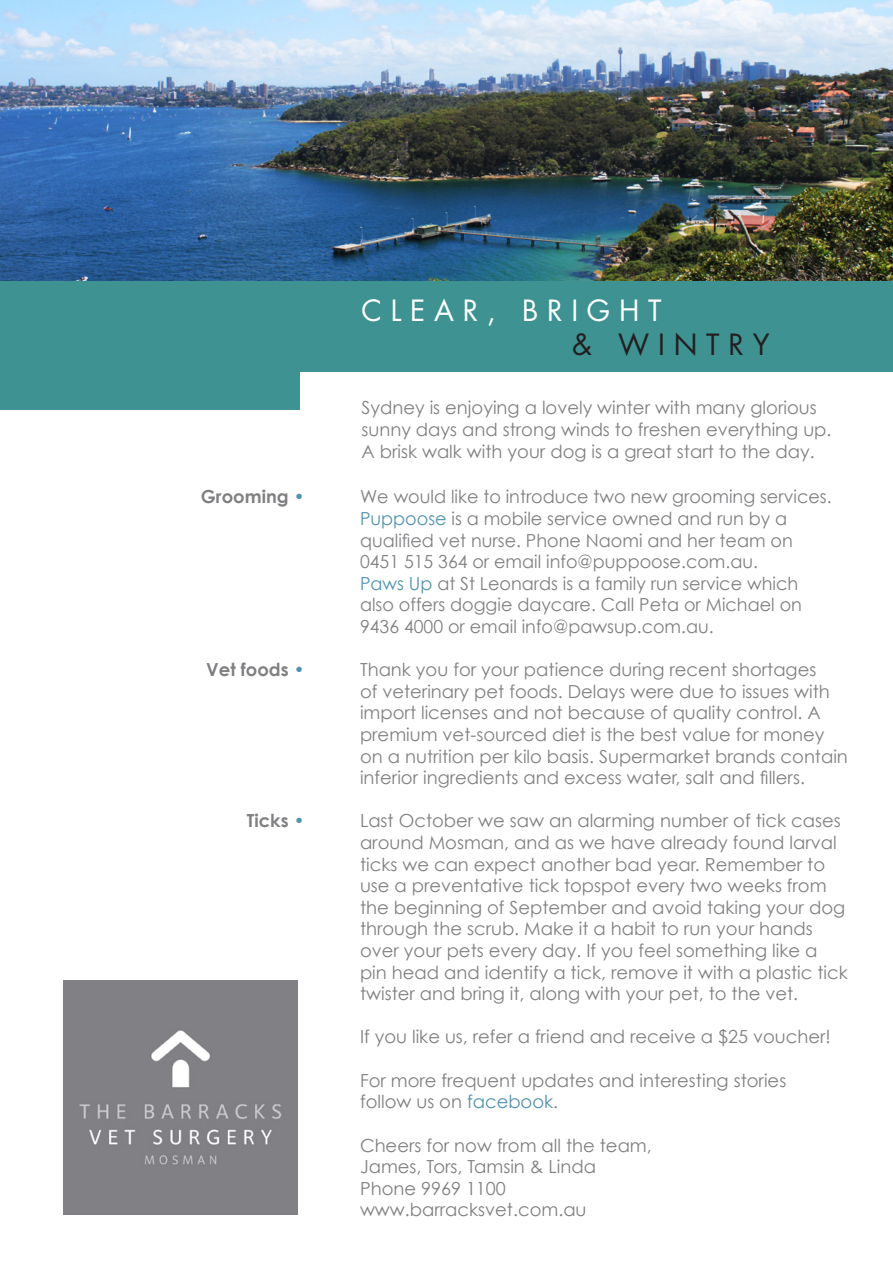
<style>
.page{position:relative;width:893px;height:1263px;background:#fff}
.page>*{position:absolute;margin:0;border:0;box-sizing:border-box;transform-origin:0 0}
.t1{font:28.5px "Futura";color:#fff}
.t2{font:28.5px "Futura";color:#231f20}
.t3{font:18px/21.6px "Century Gothic";color:#808083}
.t4{font:700 18px "Century Gothic";color:#808083}
.s1{color:#5093ae}
</style>
<div class="page">
<div style="left:0;top:276px;width:299px;height:133px;background:#3e9292"></div>
<img style="left:0;top:0;width:893px;height:281px">
<div style="left:0;top:281px;width:893px;height:91px;background:#3e9292"></div>
<div style="left:63px;top:981px;width:234px;height:234px;background:#818085"></div>
<h1 class="t1" style="left:361px;top:291px;width:302px">C L E A R , B R I G H T</h1>
<h1 class="t2" style="left:572px;top:325px;width:199px">&amp; W I N T R Y</h1>
<p class="t3" style="left:361px;top:397px;width:472px">Sydney is enjoying a lovely winter with many glorious sunny days and strong winds to freshen everything up.<br>A brisk walk with your dog is a great start to the day.</p>
<p class="t4" style="left:201px;top:485px;width:105px">Grooming <span class="s1">•</span></p>
<p class="t3" style="left:360px;top:486px;width:473px">We would like to introduce two new grooming services.<br><span class="s1">Puppoose</span> is a mobile service owned and run by a qualified vet nurse. Phone Naomi and her team on 0451 515 364 or email info@puppoose.com.au.<br><span class="s1">Paws Up</span> at St Leonards is a family run service which also offers doggie daycare. Call Peta or Michael on 9436 4000 or email info@pawsup.com.au.</p>
<p class="t4" style="left:206px;top:658px;width:100px">Vet foods <span class="s1">•</span></p>
<p class="t3" style="left:360px;top:659px;width:489px">Thank you for your patience during recent shortages<br>of veterinary pet foods. Delays were due to issues with import licenses and not because of quality control. A premium vet-sourced diet is the best value for money on a nutrition per kilo basis. Supermarket brands contain inferior ingredients and excess water, salt and fillers.</p>
<p class="t4" style="left:247px;top:809px;width:59px">Ticks <span class="s1">•</span></p>
<p class="t3" style="left:360px;top:810px;width:489px">Last October we saw an alarming number of tick cases around Mosman, and as we have already found larval ticks we can expect another bad year. Remember to use a preventative tick topspot every two weeks from the beginning of September and avoid taking your dog through the scrub. Make it a habit to run your hands over your pets every day. If you feel something like a pin head and identify a tick, remove it with a plastic tick twister and bring it, along with your pet, to the vet.</p>
<p class="t3" style="left:360px;top:1026px;width:472px">If you like us, refer a friend and receive a $25 voucher!</p>
<p class="t3" style="left:360px;top:1069px;width:428px">For more frequent updates and interesting stories follow us on <span class="s1">facebook</span>.</p>
<p class="t3" style="left:360px;top:1134px;width:293px">Cheers for now from all the team,<br>James, Tors, Tamsin &amp; Linda<br>Phone 9969 1100 www.barracksvet.com.au</p>
</div>
